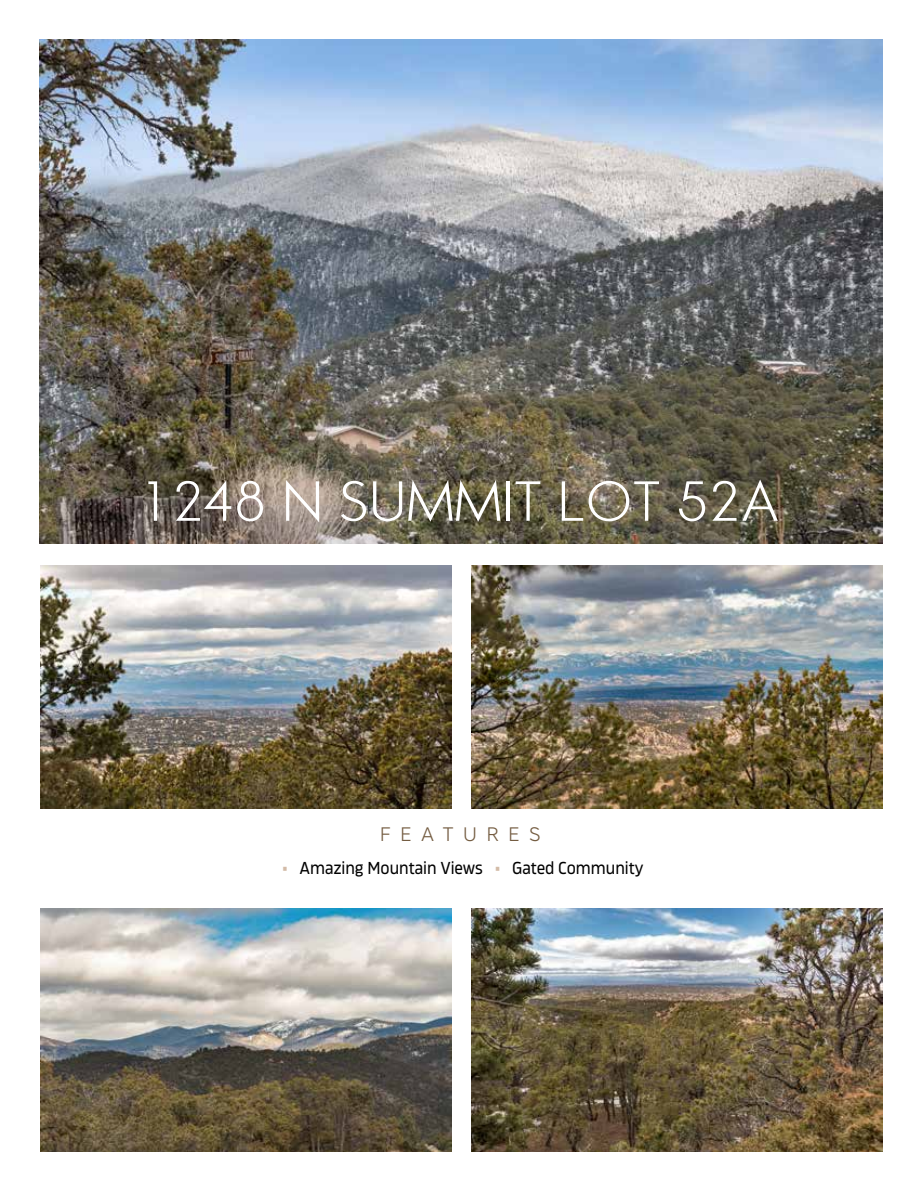
<style>
.page{position:relative;width:918px;height:1188px;background:#fff}
.page>*{position:absolute;margin:0;border:0;box-sizing:border-box;transform-origin:0 0}
.t1{font:300 54px "Aramis";letter-spacing:.06em;color:#fff}
.t2{font:300 19.5px "Core Sans A35";letter-spacing:.5em;color:#745c41}
.t3{font:17.25px "Karibu";color:#000;scale:.95 1}
.s1{font-size:18.75px;color:#d3bba7}
</style>
<div class="page">
<img style="left:40px;top:39px;width:842px;height:505px">
<img style="left:41px;top:565px;width:410px;height:243px">
<img style="left:472px;top:565px;width:410px;height:243px">
<img style="left:41px;top:909px;width:410px;height:243px">
<img style="left:472px;top:909px;width:410px;height:243px">
<h1 class="t1" style="left:141px;top:462px;width:638px">1248 N SUMMIT LOT 52A</h1>
<p class="t2" style="left:380px;top:821px;width:162px">FEATURES</p>
<p class="t3" style="left:282px;top:857px;width:382px"><span class="s1">•</span> Amazing Mountain Views <span class="s1">•</span> Gated Community</p>
</div>
